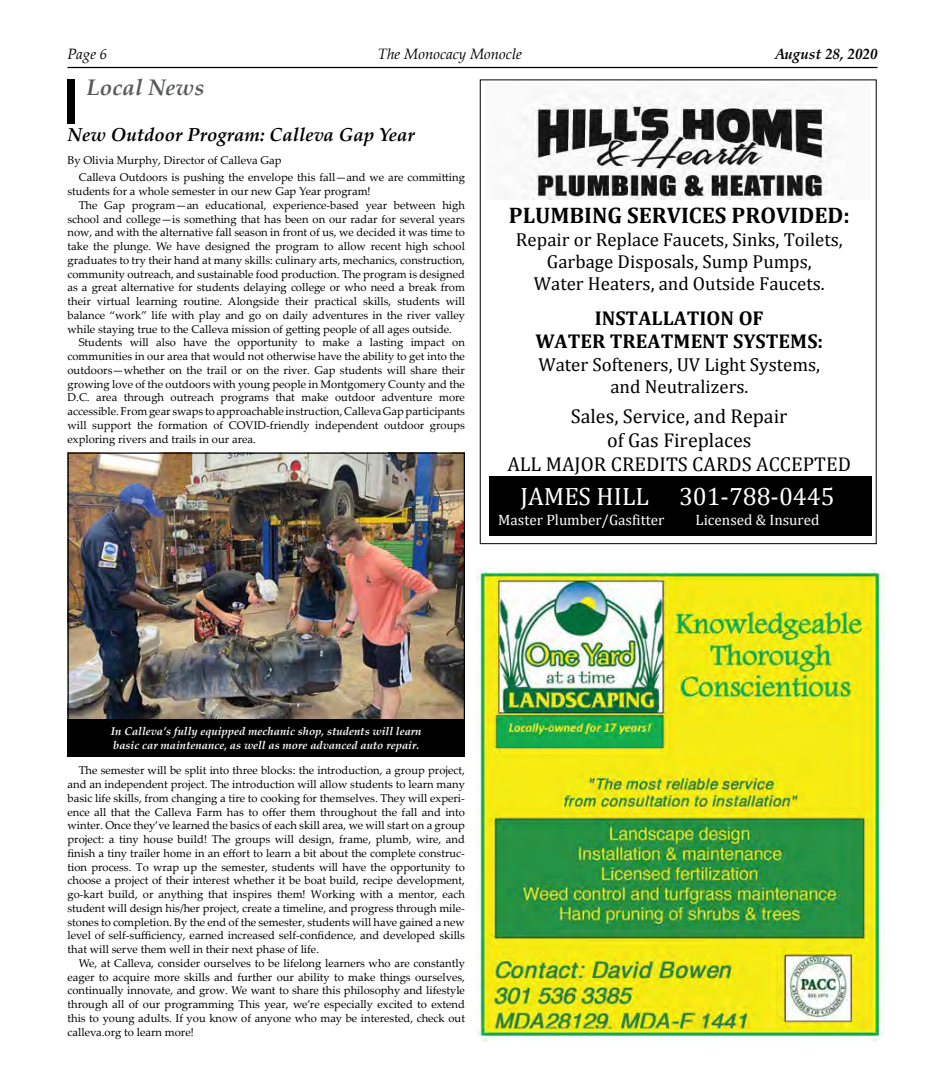
<style>
.page{position:relative;width:945px;height:1080px;background:#fff}
.page>*{position:absolute;margin:0;border:0;box-sizing:border-box;transform-origin:0 0}
.t1{font:25.12px "Cambria";letter-spacing:-.005em;color:#fff}
.t2{font:700 22.62px "Cambria";color:#000}
.t3{font:italic 700 22.5px "Palatino Linotype";color:#58595b}
.t4{font:20px/23.6px "Cambria";color:#000;text-align:center}
.t5{font:700 20px/23.6px "Cambria";color:#000;text-align:center}
.t6{font:18.88px/22.1px "Cambria";color:#000;text-align:center}
.t7{font:italic 700 18.75px "Palatino Linotype";color:#000}
.t8{font:15.12px "Cambria";color:#fff}
.t9{font:italic 15px "Palatino Linotype";color:#000}
.t10{font:italic 700 15px "Palatino Linotype";color:#000}
.t11{font:11.25px/13.8px "Palatino Linotype";color:#000;text-align:justify}
.t12{font:italic 700 11.25px/13.8px "Palatino Linotype";color:#fff}
</style>
<div class="page">
<hr style="left:68px;top:67px;width:810px;height:1px;background:#000">
<div style="left:489px;top:477px;width:382px;height:59px;background:#000"></div>
<img style="left:522px;top:92px;width:309px;height:107px">
<div style="left:68px;top:79px;width:7px;height:45px;background:#000"></div>
<img style="left:476px;top:570px;width:408px;height:471px">
<img style="left:70px;top:454px;width:393px;height:265px">
<div style="left:68px;top:452px;width:397px;height:269px;border:1px solid #000"></div>
<div style="left:68px;top:720px;width:397px;height:37px;background:#000"></div>
<h3 class="t9" style="left:68px;top:43px;width:41px">Page 6</h3>
<h3 class="t9" style="left:378px;top:43px;width:146px">The Monocacy Monocle</h3>
<h3 class="t10" style="left:775px;top:43px;width:104px">August 28, 2020</h3>
<h3 class="t3" style="left:86px;top:72px;width:120px">Local News</h3>
<h3 class="t7" style="left:68px;top:122px;width:349px">New Outdoor Program: Calleva Gap Year</h3>
<p class="t11" style="left:79px;top:151px;width:388px;line-height:17.5px;text-indent:-11px">By Olivia Murphy, Director of Calleva Gap<br>Calleva Outdoors is pushing the envelope this fall—and we are committing</p>
<p class="t11" style="left:68px;top:184px;width:305px">students for a whole semester in our new Gap Year program!</p>
<p class="t11" style="left:79px;top:198px;width:388px">The Gap program—an educational, experience-based year between high</p>
<p class="t11" style="left:68px;top:212px;width:399px">school and college—is something that has been on our radar for several years</p>
<p class="t11" style="left:68px;top:225px;width:399px">now, and with the alternative fall season in front of us, we decided it was time to</p>
<p class="t11" style="left:68px;top:239px;width:399px">take the plunge. We have designed the program to allow recent high school</p>
<p class="t11" style="left:68px;top:253px;width:399px">graduates to try their hand at many skills: culinary arts, mechanics, construction,</p>
<p class="t11" style="left:68px;top:267px;width:399px">community outreach, and sustainable food production. The program is designed</p>
<p class="t11" style="left:68px;top:280px;width:399px">as a great alternative for students delaying college or who need a break from</p>
<p class="t11" style="left:68px;top:294px;width:399px">their virtual learning routine. Alongside their practical skills, students will</p>
<p class="t11" style="left:68px;top:308px;width:399px">balance “work” life with play and go on daily adventures in the river valley</p>
<p class="t11" style="left:68px;top:322px;width:386px">while staying true to the Calleva mission of getting people of all ages outside.</p>
<p class="t11" style="left:79px;top:335px;width:388px">Students will also have the opportunity to make a lasting impact on</p>
<p class="t11" style="left:68px;top:349px;width:399px">communities in our area that would not otherwise have the ability to get into the</p>
<p class="t11" style="left:68px;top:363px;width:399px">outdoors—whether on the trail or on the river. Gap students will share their</p>
<p class="t11" style="left:68px;top:377px;width:399px">growing love of the outdoors with young people in Montgomery County and the</p>
<p class="t11" style="left:68px;top:390px;width:399px">D.C. area through outreach programs that make outdoor adventure more</p>
<p class="t11" style="left:68px;top:404px;width:399px">accessible. From gear swaps to approachable instruction, Calleva Gap participants</p>
<p class="t11" style="left:68px;top:418px;width:399px">will support the formation of COVID-friendly independent outdoor groups</p>
<p class="t11" style="left:68px;top:432px;width:190px">exploring rivers and trails in our area.</p>
<h2 class="t2" style="left:509px;top:199px;width:342px">PLUMBING SERVICES PROVIDED:</h2>
<h3 class="t6" style="left:516px;top:228px;width:328px">Repair or Replace Faucets, Sinks, Toilets,<br>Garbage Disposals, Sump Pumps,<br>Water Heaters, and Outside Faucets.</h3>
<h3 class="t5" style="left:535px;top:305px;width:289px">INSTALLATION OF<br>WATER TREATMENT SYSTEMS:</h3>
<h3 class="t6" style="left:538px;top:353px;width:283px">Water Softeners, UV Light Systems, and Neutralizers.</h3>
<h3 class="t4" style="left:507px;top:405px;width:345px">Sales, Service, and Repair<br>of Gas Fireplaces<br>ALL MAJOR CREDITS CARDS ACCEPTED</h3>
<h1 class="t1" style="left:520px;top:482px;width:316px">JAMES HILL 301-788-0445</h1>
<h3 class="t8" style="left:498px;top:511px;width:168px">Master Plumber/Gasfitter</h3>
<h3 class="t8" style="left:696px;top:511px;width:125px">Licensed &amp; Insured</h3>
<p class="t12" style="left:111px;top:724px;width:312px">In Calleva’s fully equipped mechanic shop, students will learn basic car maintenance, as well as more advanced auto repair.</p>
<p class="t11" style="left:68px;top:763px;width:399px;text-indent:11px">The semester will be split into three blocks: the introduction, a group project, and an independent project. The introduction will allow students to learn many basic life skills, from changing a tire to cooking for themselves. They will experi&shy;ence all that the Calleva Farm has to offer them throughout the fall and into winter. Once they’ve learned the basics of each skill area, we will start on a group project: a tiny house build! The groups will design, frame, plumb, wire, and finish a tiny trailer home in an effort to learn a bit about the complete construc&shy;tion process. To wrap up the semester, students will have the opportunity to choose a project of their interest whether it be boat build, recipe development, go-kart build, or anything that inspires them! Working with a mentor, each student will design his/her project, create a timeline, and progress through mile&shy;stones to completion. By the end of the semester, students will have gained a new level of self-sufficiency, earned increased self-confidence, and developed skills that will serve them well in their next phase of life.</p>
<p class="t11" style="left:68px;top:956px;width:399px;text-indent:11px">We, at Calleva, consider ourselves to be lifelong learners who are constantly eager to acquire more skills and further our ability to make things ourselves, continually innovate, and grow. We want to share this philosophy and lifestyle through all of our programming This year, we’re especially excited to extend this to young adults. If you know of anyone who may be interested, check out calleva.org to learn more!</p>
</div>
